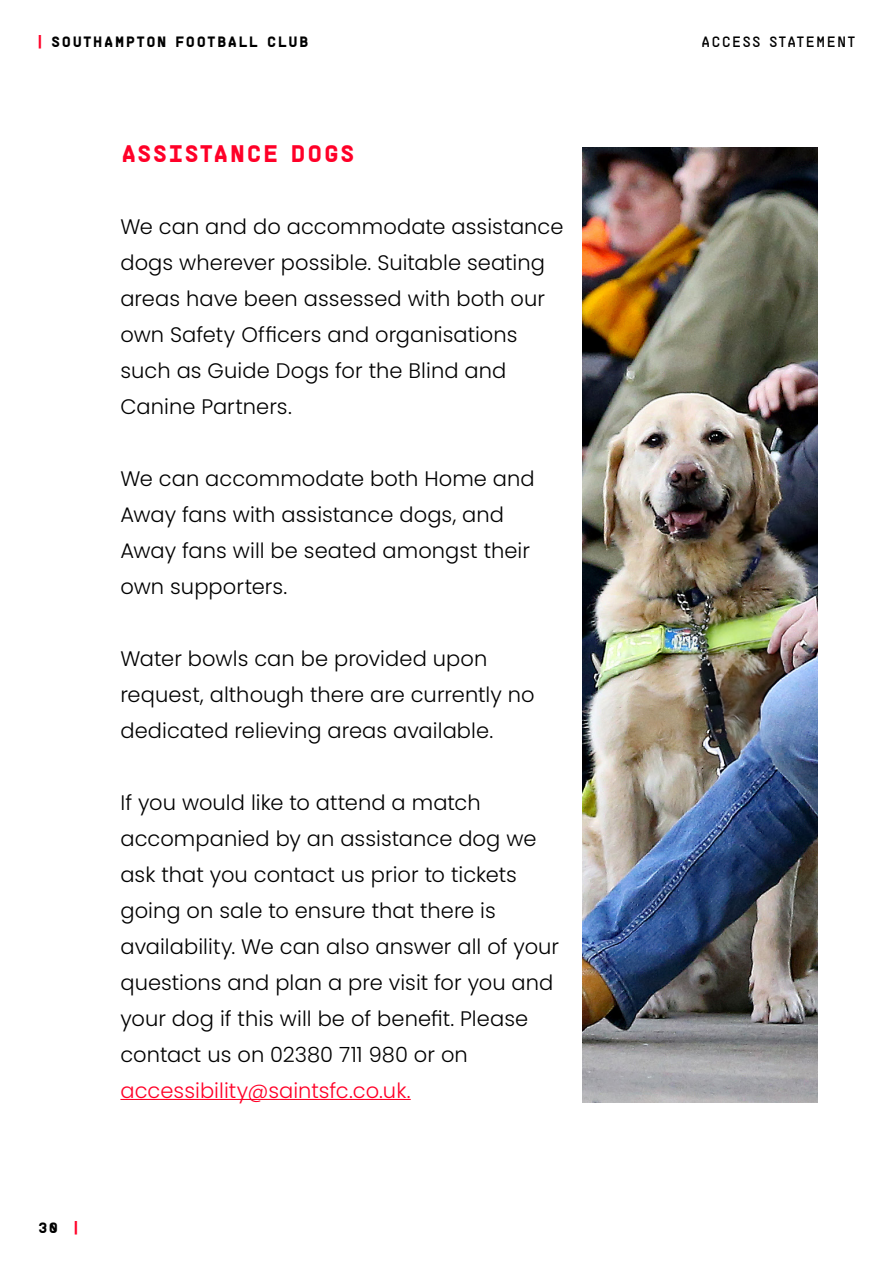
<style>
.page{position:relative;width:893px;height:1263px;background:#fff}
.page>*{position:absolute;margin:0;border:0;box-sizing:border-box;transform-origin:0 0}
.t1{font:700 24px "Saints";letter-spacing:-.01em;color:#ff0028}
.t2{font:300 21px/36px "Poppins";letter-spacing:.005em;color:#000}
.t3{font:300 21px "Poppins";letter-spacing:.005em;color:#ff0028}
.t4{font:700 15px "Saints";letter-spacing:.02em;color:#000}
.t5{font:15px "Saints";letter-spacing:.03em;color:#000}
.s1{color:#ff0028}
</style>
<div class="page">
<hr style="left:120px;top:1099px;width:291px;height:1px;background:#ff0028">
<img style="left:582px;top:147px;width:236px;height:956px">
<p class="t4" style="left:37px;top:30px;width:273px"><span class="s1">|</span> SOUTHAMPTON FOOTBALL CLUB</p>
<p class="t5" style="left:701px;top:31px;width:157px">ACCESS STATEMENT</p>
<p class="t1" style="left:120px;top:136px;width:236px">ASSISTANCE DOGS</p>
<p class="t2" style="left:120px;top:209px;width:445px">We can and do accommodate assistance dogs wherever possible. Suitable seating areas have been assessed with both our own Safety Officers and organisations such as Guide Dogs for the Blind and Canine Partners.</p>
<p class="t2" style="left:120px;top:460px;width:416px">We can accommodate both Home and<br>Away fans with assistance dogs, and<br>Away fans will be seated amongst their own supporters.</p>
<p class="t2" style="left:120px;top:640px;width:416px">Water bowls can be provided upon request, although there are currently no dedicated relieving areas available.</p>
<p class="t2" style="left:120px;top:784px;width:440px">If you would like to attend a match accompanied by an assistance dog we ask that you contact us prior to tickets going on sale to ensure that there is availability. We can also answer all of your questions and plan a pre visit for you and your dog if this will be of benefit. Please contact us on 02380 711 980 or on</p>
<p class="t3" style="left:120px;top:1078px;width:292px">accessibility@saintsfc.co.uk.</p>
<p class="t4" style="left:38px;top:1217px;width:42px">30 <span class="s1">|</span></p>
</div>
